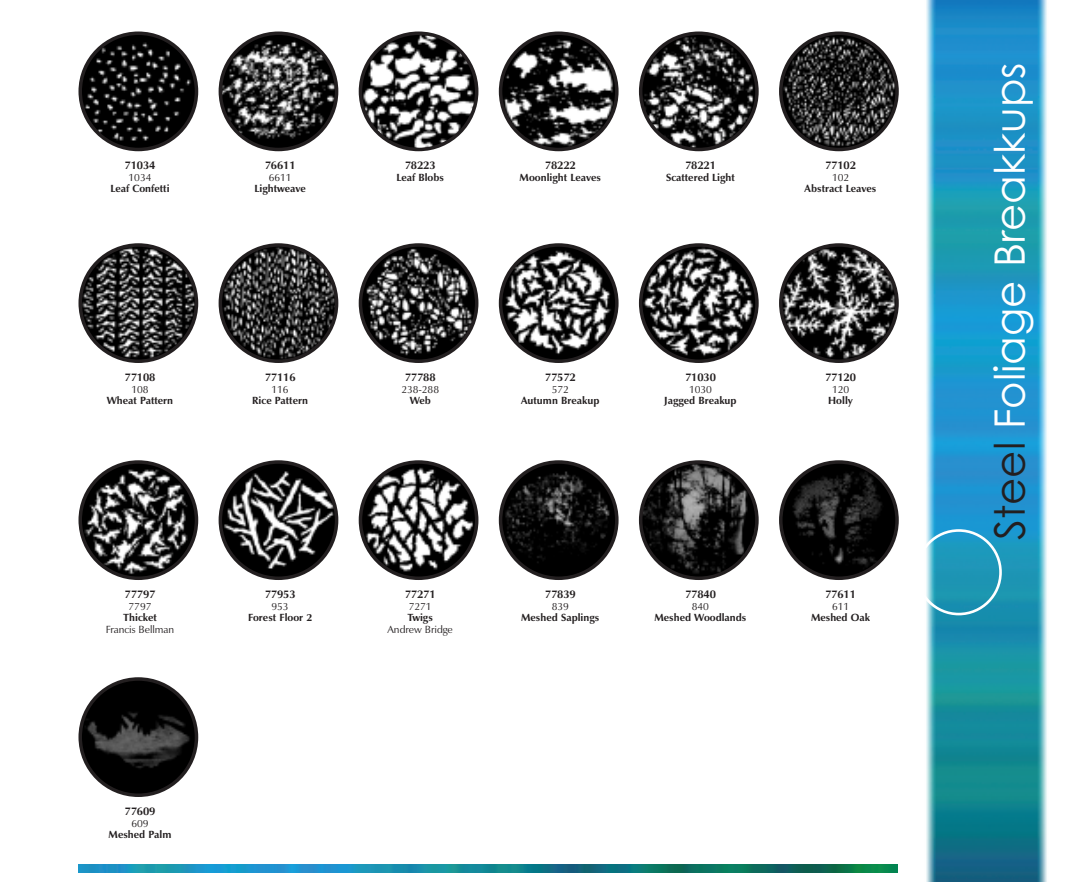
<style>
.page{position:relative;width:1071px;height:882px;background:#fff}
.page>*{position:absolute;margin:0;border:0;box-sizing:border-box;transform-origin:0 0}
.t1{font:42px "Century Gothic";color:#fff}
.t2{font:700 11.38px "Zapf Humanist 601 BT";letter-spacing:-.005em;color:#231f20}
.t3{font:700 10.5px "Zapf Humanist 601 BT";color:#231f20}
.t4{font:10.5px "Zapf Humanist 601 BT";letter-spacing:-.005em;color:#231f20}
.s1{color:#231f20}
</style>
<div class="page">
<img style="left:926px;top:0;width:121px;height:882px">
<svg style="left:926px;top:529px;width:76px;height:86px;background:#39a4c2"></svg>
<svg style="left:78px;top:32px;width:120px;height:119px"></svg>
<svg style="left:219px;top:32px;width:119px;height:119px"></svg>
<svg style="left:359px;top:32px;width:119px;height:119px"></svg>
<svg style="left:499px;top:32px;width:120px;height:119px"></svg>
<svg style="left:639px;top:32px;width:120px;height:119px"></svg>
<svg style="left:779px;top:32px;width:120px;height:119px"></svg>
<svg style="left:78px;top:243px;width:120px;height:120px"></svg>
<svg style="left:219px;top:243px;width:119px;height:120px"></svg>
<svg style="left:359px;top:243px;width:119px;height:120px"></svg>
<svg style="left:499px;top:243px;width:120px;height:120px"></svg>
<svg style="left:639px;top:243px;width:120px;height:120px"></svg>
<svg style="left:779px;top:243px;width:120px;height:120px"></svg>
<svg style="left:78px;top:460px;width:120px;height:120px"></svg>
<svg style="left:219px;top:460px;width:119px;height:120px"></svg>
<svg style="left:359px;top:460px;width:119px;height:120px"></svg>
<svg style="left:499px;top:460px;width:120px;height:120px"></svg>
<svg style="left:639px;top:460px;width:120px;height:120px"></svg>
<svg style="left:779px;top:460px;width:120px;height:120px"></svg>
<svg style="left:78px;top:677px;width:120px;height:120px"></svg>
<img style="left:79px;top:864px;width:819px;height:9px">
<p class="t2" style="left:125px;top:160px;width:32px">71034</p>
<p class="t4" style="left:129px;top:173px;width:24px">1034</p>
<p class="t3" style="left:110px;top:185px;width:61px">Leaf Confetti</p>
<p class="t2" style="left:125px;top:372px;width:32px">77108</p>
<p class="t4" style="left:131px;top:385px;width:19px">108</p>
<p class="t3" style="left:107px;top:396px;width:68px">Wheat Pattern</p>
<p class="t2" style="left:265px;top:160px;width:32px">76611</p>
<p class="t4" style="left:269px;top:173px;width:24px">6611</p>
<p class="t3" style="left:254px;top:185px;width:53px">Lightweave</p>
<p class="t2" style="left:265px;top:372px;width:32px">77116</p>
<p class="t4" style="left:272px;top:385px;width:19px">116</p>
<p class="t3" style="left:252px;top:396px;width:57px">Rice Pattern</p>
<p class="t2" style="left:405px;top:160px;width:32px">78223</p>
<p class="t3" style="left:396px;top:173px;width:49px">Leaf Blobs</p>
<p class="t2" style="left:405px;top:372px;width:32px">77788</p>
<p class="t4" style="left:401px;top:385px;width:39px">238-288</p>
<p class="t3" style="left:410px;top:396px;width:23px">Web</p>
<p class="t2" style="left:545px;top:160px;width:32px">78222</p>
<p class="t3" style="left:520px;top:173px;width:83px">Moonlight Leaves</p>
<p class="t2" style="left:685px;top:160px;width:32px">78221</p>
<p class="t3" style="left:666px;top:173px;width:70px">Scattered Light</p>
<p class="t2" style="left:825px;top:160px;width:32px">77102</p>
<p class="t4" style="left:832px;top:173px;width:19px">102</p>
<p class="t3" style="left:805px;top:185px;width:73px">Abstract Leaves</p>
<p class="t2" style="left:545px;top:372px;width:32px">77572</p>
<p class="t4" style="left:552px;top:385px;width:19px">572</p>
<p class="t3" style="left:521px;top:396px;width:80px">Autumn Breakup</p>
<p class="t2" style="left:685px;top:372px;width:32px">71030</p>
<p class="t4" style="left:689px;top:385px;width:24px">1030</p>
<p class="t3" style="left:664px;top:396px;width:74px">Jagged Breakup</p>
<p class="t2" style="left:825px;top:372px;width:32px">77120</p>
<p class="t4" style="left:832px;top:385px;width:19px">120</p>
<p class="t3" style="left:828px;top:396px;width:26px">Holly</p>
<h1 class="t1" style="left:986px;top:540px;width:479px;rotate:-90deg"><span class="s1">Steel</span> Foliage Breakkups</h1>
<p class="t2" style="left:125px;top:589px;width:32px">77797</p>
<p class="t4" style="left:129px;top:602px;width:24px">7797</p>
<p class="t3" style="left:123px;top:613px;width:35px">Thicket</p>
<p class="t4" style="left:106px;top:625px;width:70px">Francis Bellman</p>
<p class="t2" style="left:265px;top:589px;width:32px">77953</p>
<p class="t4" style="left:272px;top:602px;width:19px">953</p>
<p class="t3" style="left:248px;top:613px;width:66px">Forest Floor 2</p>
<p class="t2" style="left:405px;top:589px;width:32px">77271</p>
<p class="t4" style="left:409px;top:602px;width:24px">7271</p>
<p class="t3" style="left:408px;top:613px;width:27px">Twigs</p>
<p class="t4" style="left:388px;top:625px;width:67px">Andrew Bridge</p>
<p class="t2" style="left:545px;top:589px;width:32px">77839</p>
<p class="t4" style="left:552px;top:602px;width:19px">839</p>
<p class="t3" style="left:521px;top:613px;width:80px">Meshed Saplings</p>
<p class="t2" style="left:685px;top:589px;width:32px">77840</p>
<p class="t4" style="left:692px;top:602px;width:19px">840</p>
<p class="t3" style="left:654px;top:613px;width:94px">Meshed Woodlands</p>
<p class="t2" style="left:825px;top:589px;width:32px">77611</p>
<p class="t4" style="left:832px;top:602px;width:19px">611</p>
<p class="t3" style="left:811px;top:613px;width:61px">Meshed Oak</p>
<p class="t2" style="left:125px;top:806px;width:32px">77609</p>
<p class="t4" style="left:131px;top:819px;width:19px">609</p>
<p class="t3" style="left:109px;top:830px;width:64px">Meshed Palm</p>
</div>
